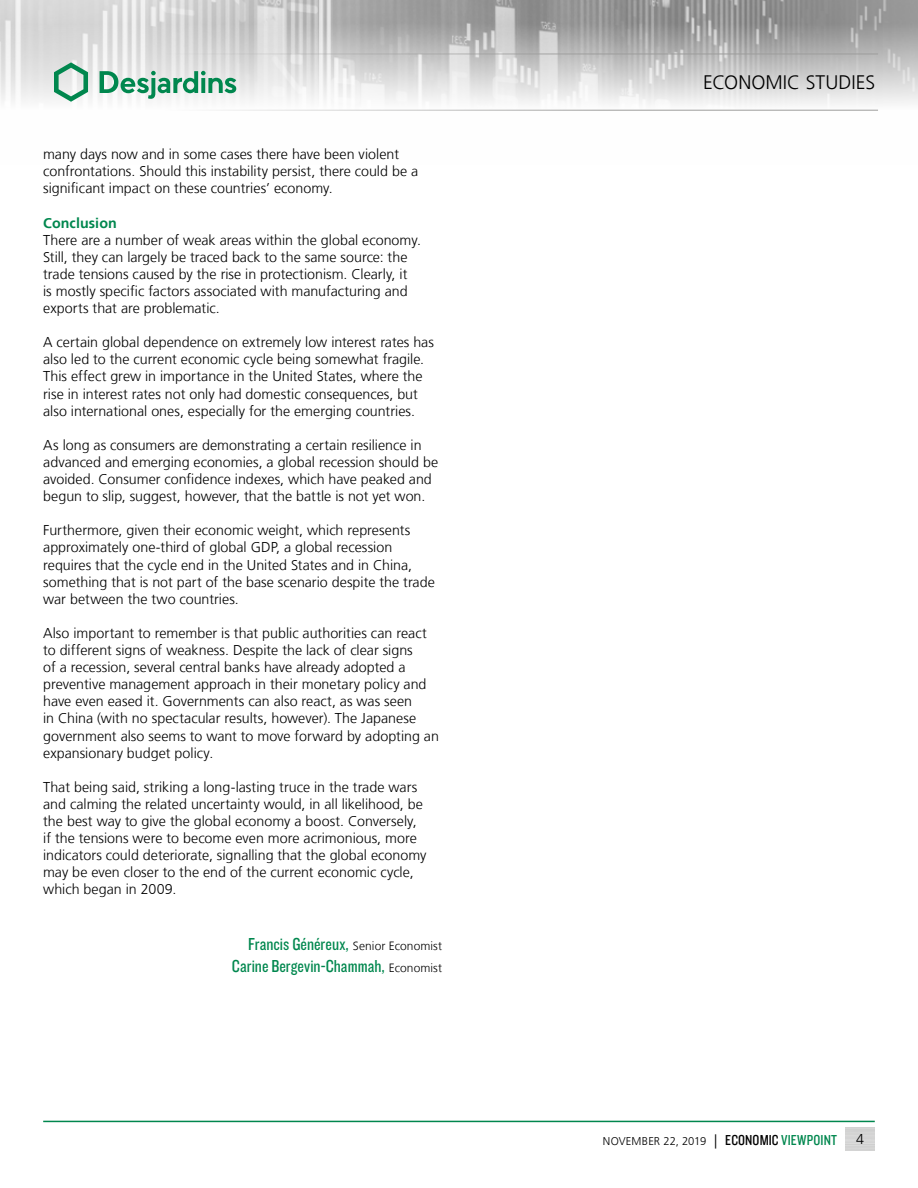
<style>
.page{position:relative;width:918px;height:1188px;background:#fff}
.page>*{position:absolute;margin:0;border:0;box-sizing:border-box;transform-origin:0 0}
.t1{font:300 19.5px "Frutiger LT";letter-spacing:.005em;color:#000}
.t2{font:18px/21.6px "Knockout 29 Junior Ltweight";letter-spacing:.005em;color:#00874e;text-align:right}
.t3{font:300 14.25px/17.1px "Frutiger LT";color:#000}
.t4{font:700 14.25px "Frutiger LT";letter-spacing:.005em;color:#00874e}
.t5{font:300 11.25px "Frutiger LT";color:#000}
.s1{font-family:"Frutiger LT";font-weight:300;font-size:12px;color:#000}
.s2{font-size:14.25px}
.s3{font-family:"Knockout 29 Junior Ltweight";font-weight:400;font-size:15px}
.s4{font-family:"Knockout 29 Junior Ltweight";font-weight:400;font-size:15px;color:#00874e}
</style>
<div class="page">
<img style="left:0;top:0;width:918px;height:110px">
<hr style="left:0;top:54px;width:878px;height:1px;background:#9d9d9c">
<hr style="left:0;top:110px;width:878px;height:1px;background:#9d9d9c">
<svg style="left:54px;top:62px;width:34px;height:40px"></svg>
<svg style="left:100px;top:71px;width:136px;height:28px"></svg>
<hr style="left:43px;top:1121px;width:832px;height:1px;background:#00874e">
<p class="t3" style="left:43px;top:146px;width:377px">many days now and in some cases there have been violent confrontations. Should this instability persist, there could be a</p>
<p class="t3" style="left:43px;top:180px;width:291px">significant impact on these countries’ economy.</p>
<h5 class="t4" style="left:43px;top:214px;width:75px">Conclusion</h5>
<p class="t3" style="left:43px;top:231px;width:379px">There are a number of weak areas within the global economy.<br>Still, they can largely be traced back to the same source: the trade tensions caused by the rise in protectionism. Clearly, it</p>
<p class="t3" style="left:43px;top:283px;width:366px">is mostly specific factors associated with manufacturing and</p>
<p class="t3" style="left:43px;top:300px;width:178px">exports that are problematic.</p>
<p class="t3" style="left:43px;top:334px;width:392px">A certain global dependence on extremely low interest rates has also led to the current economic cycle being somewhat fragile.<br>This effect grew in importance in the United States, where the rise in interest rates not only had domestic consequences, but also international ones, especially for the emerging countries.</p>
<p class="t3" style="left:43px;top:437px;width:397px">As long as consumers are demonstrating a certain resilience in advanced and emerging economies, a global recession should be</p>
<p class="t3" style="left:43px;top:471px;width:390px">avoided. Consumer confidence indexes, which have peaked and</p>
<p class="t3" style="left:43px;top:488px;width:384px">begun to slip, suggest, however, that the battle is not yet won.</p>
<p class="t3" style="left:43px;top:522px;width:393px">Furthermore, given their economic weight, which represents approximately one-third of global GDP, a global recession requires that the cycle end in the United States and in China, something that is not part of the base scenario despite the trade war between the two countries.</p>
<p class="t3" style="left:43px;top:625px;width:397px">Also important to remember is that public authorities can react to different signs of weakness. Despite the lack of clear signs<br>of a recession, several central banks have already adopted a preventive management approach in their monetary policy and have even eased it. Governments can also react, as was seen<br>in China (with no spectacular results, however). The Japanese government also seems to want to move forward by adopting an expansionary budget policy.</p>
<p class="t3" style="left:43px;top:779px;width:385px">That being said, striking a long-lasting truce in the trade wars and calming the related uncertainty would, in all likelihood, be the best way to give the global economy a boost. Conversely, if the tensions were to become even more acrimonious, more indicators could deteriorate, signalling that the global economy may be even closer to the end of the current economic cycle, which began in 2009.</p>
<p class="t2" style="left:232px;top:933px;width:212px">Francis Généreux, <span class="s1">Senior Economist<br></span>Carine Bergevin-Chammah, <span class="s1">Economist</span></p>
<h1 class="t1" style="left:703px;top:72px;width:174px">ECONOMIC STUDIES</h1>
<p class="t5" style="left:603px;top:1135px;width:236px">NOVEMBER 22, 2019 <span class="s2">|</span> <span class="s3">ECONOMIC</span> <span class="s4">VIEWPOINT</span></p>
<p class="t3" style="left:856px;top:1131px;width:9px">4</p>
</div>
